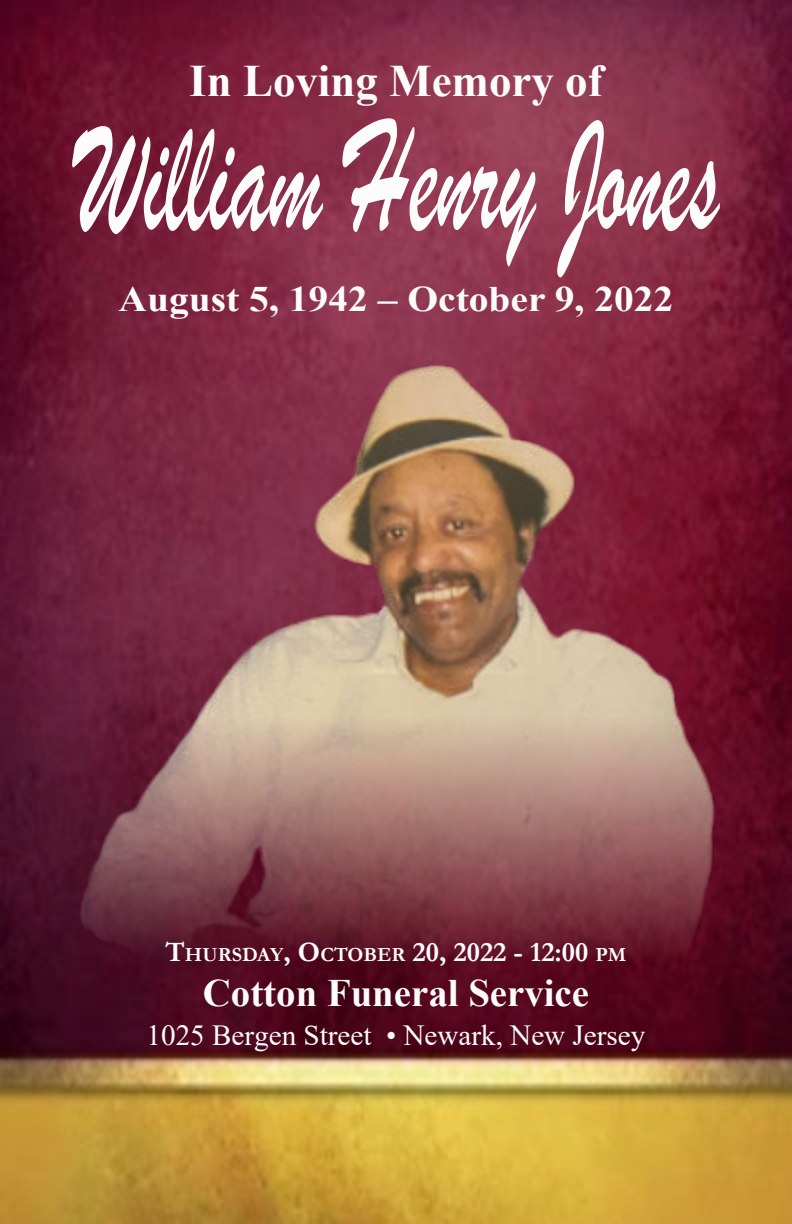
<style>
.page{position:relative;width:792px;height:1224px;background:#fff}
.page>*{position:absolute;margin:0;border:0;box-sizing:border-box;transform-origin:0 0}
.t1{font:170.2px "Brush Script";color:#fcfcfc;scale:.56 1}
.t2{font:700 45px "Times New Roman";color:#fcfcfc}
.t3{font:700 38.8px "Times New Roman";color:#fcfcfc}
.t4{font:700 35.8px "Times New Roman";color:#fcfcfc;scale:1.1 1}
.t5{font:29.2px "Times New Roman";color:#fcfcfc}
.t6{font:700 28.2px "Garamond";color:#fcfcfc}
.s1{font-size:20.2px}
</style>
<div class="page">
<img style="left:0;top:0;width:792px;height:1224px">
<img style="left:77px;top:362px;width:640px;height:601px">
<h2 class="t2" style="left:189px;top:65px;width:415px">In Loving Memory of</h2>
<h1 class="t1" style="left:76px;top:127px;width:1150px">William Henry Jones</h1>
<p class="t4" style="left:119px;top:287px;width:506px">August 5, 1942 – October 9, 2022</p>
<p class="t6" style="left:166px;top:942px;width:462px">T<span class="s1">HURSDAY</span>, O<span class="s1">CTOBER</span> 20, 2022 - 12:00 <span class="s1">PM</span></p>
<h3 class="t3" style="left:203px;top:980px;width:388px">Cotton Funeral Service</h3>
<p class="t5" style="left:147px;top:1025px;width:500px">1025 Bergen Street • Newark, New Jersey</p>
</div>
